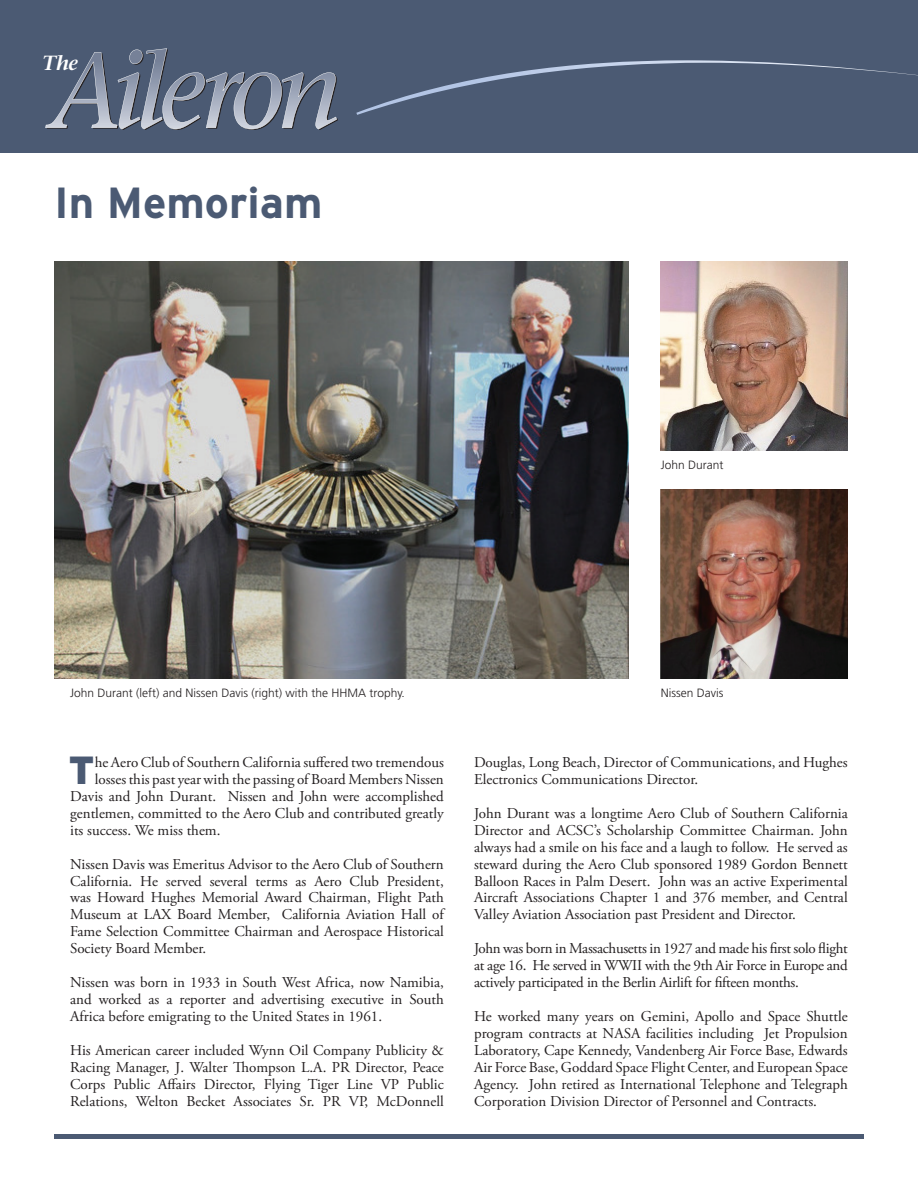
<style>
.page{position:relative;width:918px;height:1188px;background:#fff}
.page>*{position:absolute;margin:0;border:0;box-sizing:border-box;transform-origin:0 0}
.t1{font:700 43.5px "Interstate";color:#4b5a73}
.t2{font:900 39.15px "Interstate";color:#4b5a73}
.t3{font:italic 600 20.4px "Stone Serif";color:#fff}
.t4{font:15px/17px "Adobe Garamond Pro";color:#231f20;text-align:justify}
.t5{font:300 12px "Frutiger";color:#231f20}
</style>
<div class="page">
<div style="left:0;top:0;width:918px;height:153px;background:#4b5a73"></div>
<svg style="left:45px;top:48px;width:293px;height:82px"></svg>
<svg style="left:356px;top:60px;width:562px;height:55px"></svg>
<hr style="left:54px;top:1134px;width:810px;height:4px;background:#4b5a73">
<img style="left:54px;top:261px;width:575px;height:417px">
<img style="left:661px;top:261px;width:187px;height:189px">
<img style="left:661px;top:489px;width:187px;height:189px">
<h3 class="t3" style="left:42px;top:50px;width:38px">The</h3>
<h1 class="t1" style="left:54px;top:178px;width:270px">In Memoriam</h1>
<p class="t5" style="left:661px;top:458px;width:64px">John Durant</p>
<p class="t5" style="left:70px;top:686px;width:336px">John Durant (left) and Nissen Davis (right) with the HHMA trophy.</p>
<p class="t5" style="left:661px;top:686px;width:64px">Nissen Davis</p>
<h2 class="t2" style="left:69px;top:748px;width:28px">T</h2>
<p class="t4" style="left:95px;top:754px;width:351px">he Aero Club of Southern California suffered two tremendous</p>
<p class="t4" style="left:95px;top:771px;width:351px">losses this past year with the passing of Board Members Nissen</p>
<p class="t4" style="left:70px;top:788px;width:375px">Davis and John Durant. Nissen and John were accomplished</p>
<p class="t4" style="left:70px;top:805px;width:375px">gentlemen, committed to the Aero Club and contributed greatly</p>
<p class="t4" style="left:70px;top:822px;width:152px">its success. We miss them.</p>
<p class="t4" style="left:70px;top:856px;width:375px">Nissen Davis was Emeritus Advisor to the Aero Club of Southern California. He served several terms as Aero Club President, was Howard Hughes Memorial Award Chairman, Flight Path Museum at LAX Board Member, California Aviation Hall of Fame Selection Committee Chairman and Aerospace Historical Society Board Member.</p>
<p class="t4" style="left:70px;top:975px;width:375px">Nissen was born in 1933 in South West Africa, now Namibia, and worked as a reporter and advertising executive in South Africa before emigrating to the United States in 1961.</p>
<p class="t4" style="left:70px;top:1042px;width:375px">His American career included Wynn Oil Company Publicity &amp; Racing Manager, J. Walter Thompson L.A. PR Director, Peace Corps Public Affairs Director, Flying Tiger Line VP Public Relations, Welton Becket Associates Sr. PR VP, McDonnell</p>
<p class="t4" style="left:474px;top:754px;width:375px">Douglas, Long Beach, Director of Communications, and Hughes<br>Electronics Communications Director.</p>
<p class="t4" style="left:474px;top:805px;width:375px">John Durant was a longtime Aero Club of Southern California Director and ACSC’s Scholarship Committee Chairman. John always had a smile on his face and a laugh to follow. He served as steward during the Aero Club sponsored 1989 Gordon Bennett Balloon Races in Palm Desert. John was an active Experimental Aircraft Associations Chapter 1 and 376 member, and Central Valley Aviation Association past President and Director.</p>
<p class="t4" style="left:474px;top:941px;width:375px">John was born in Massachusetts in 1927 and made his first solo flight at age 16. He served in WWII with the 9th Air Force in Europe and actively participated in the Berlin Airlift for fifteen months.</p>
<p class="t4" style="left:474px;top:1008px;width:375px">He worked many years on Gemini, Apollo and Space Shuttle program contracts at NASA facilities including Jet Propulsion Laboratory, Cape Kennedy, Vandenberg Air Force Base, Edwards Air Force Base, Goddard Space Flight Center, and European Space Agency. John retired as International Telephone and Telegraph Corporation Division Director of Personnel and Contracts.</p>
</div>
